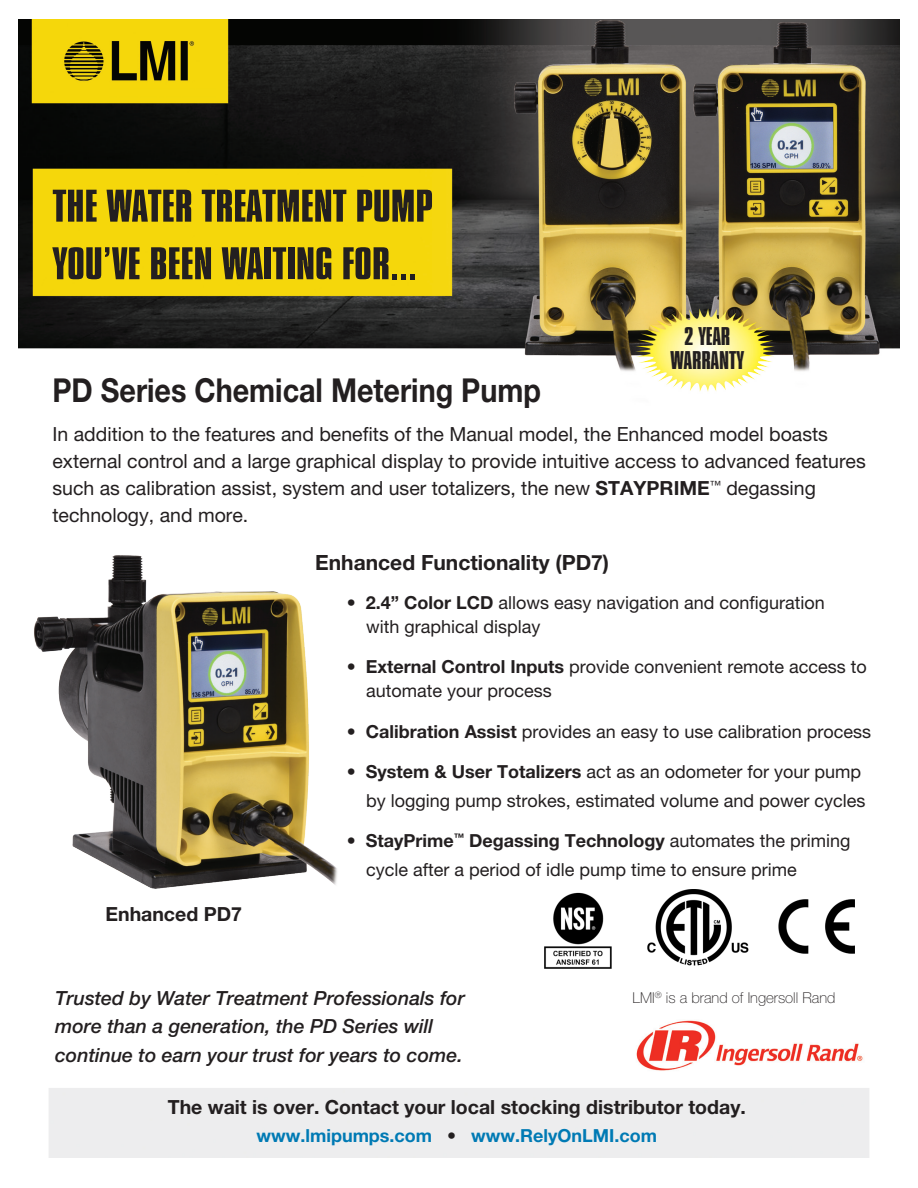
<style>
.page{position:relative;width:918px;height:1188px;background:#fff}
.page>*{position:absolute;margin:0;border:0;box-sizing:border-box;transform-origin:0 0}
.t1{font:48px "Compacta";color:#231f20;scale:1.17 1}
.t2{font:700 33px "Helvetica Neue LT Pro";color:#231f20;scale:.87 1}
.t3{font:26.85px "Compacta";color:#231f20;scale:1.09 1}
.t4{font:700 21px "Helvetica Neue LT Pro";color:#231f20}
.t5{font:19.5px/27px "Helvetica Neue LT Pro";color:#231f20}
.t6{font:italic 500 19.5px "Helvetica Neue LT Pro";color:#231f20}
.t7{font:700 19.5px "Helvetica Neue LT Pro";color:#231f20}
.t8{font:18px/28.5px "Helvetica Neue LT Pro";color:#231f20;text-align:right}
.t9{font:700 18px "Helvetica Neue LT Pro";color:#007ab4}
.t10{font:100 15px "Helvetica Neue LT Pro";color:#231f20}
.s1{font-weight:700}
.s2{color:#231f20}
</style>
<div class="page">
<img style="left:18px;top:20px;width:882px;height:1137px">
<img style="left:544px;top:889px;width:310px;height:80px">
<img style="left:26px;top:545px;width:319px;height:362px">
<img style="left:634px;top:1019px;width:231px;height:53px">
<p class="t1" style="left:53px;top:174px;width:326px">THE WATER TREATMENT PUMP</p>
<p class="t1" style="left:53px;top:231px;width:313px">YOU’VE BEEN WAITING FOR...</p>
<p class="t3" style="left:684px;top:318px;width:44px">2 YEAR</p>
<p class="t3" style="left:671px;top:342px;width:69px">WARRANTY</p>
<p class="t2" style="left:52px;top:370px;width:563px">PD Series Chemical Metering Pump</p>
<p class="t5" style="left:52px;top:421px;width:815px">In addition to the features and benefits of the Manual model, the Enhanced model boasts external control and a large graphical display to provide intuitive access to advanced features such as calibration assist, system and user totalizers, the new <span class="s1">STAYPRIME</span><sup>™</sup> degassing technology, and more.</p>
<p class="t7" style="left:105px;top:902px;width:138px">Enhanced PD7</p>
<p class="t4" style="left:315px;top:549px;width:296px">Enhanced Functionality (PD7)</p>
<p class="t8" style="left:347px;top:588px;width:480px">• <span class="s1">2.4” Color LCD</span> allows easy navigation and configuration</p>
<p class="t8" style="left:366px;top:612px;width:176px">with graphical display</p>
<p class="t8" style="left:347px;top:652px;width:522px">• <span class="s1">External Control Inputs</span> provide convenient remote access to</p>
<p class="t8" style="left:366px;top:676px;width:187px">automate your process</p>
<p class="t8" style="left:347px;top:717px;width:526px">• <span class="s1">Calibration Assist</span> provides an easy to use calibration process</p>
<p class="t8" style="left:347px;top:757px;width:520px">• <span class="s1">System &amp; User Totalizers</span> act as an odometer for your pump by logging pump strokes, estimated volume and power cycles</p>
<p class="t8" style="left:366px;top:826px;width:486px;text-align:left;text-indent:-20px">• <span class="s1">StayPrime</span><sup>™</sup> <span class="s1">Degassing Technology</span> automates the priming cycle after a period of idle pump time to ensure prime</p>
<p class="t6" style="left:55px;top:986px;width:411px">Trusted by Water Treatment Professionals for</p>
<p class="t6" style="left:55px;top:1015px;width:380px">more than a generation, the PD Series will</p>
<p class="t6" style="left:55px;top:1043px;width:409px">continue to earn your trust for years to come.</p>
<p class="t10" style="left:633px;top:989px;width:204px">LMI<sup>®</sup> is a brand of Ingersoll Rand</p>
<p class="t7" style="left:168px;top:1095px;width:580px">The wait is over. Contact your local stocking distributor today.</p>
<p class="t9" style="left:256px;top:1124px;width:402px">www.lmipumps.com <span class="s2">•</span> www.RelyOnLMI.com</p>
</div>
